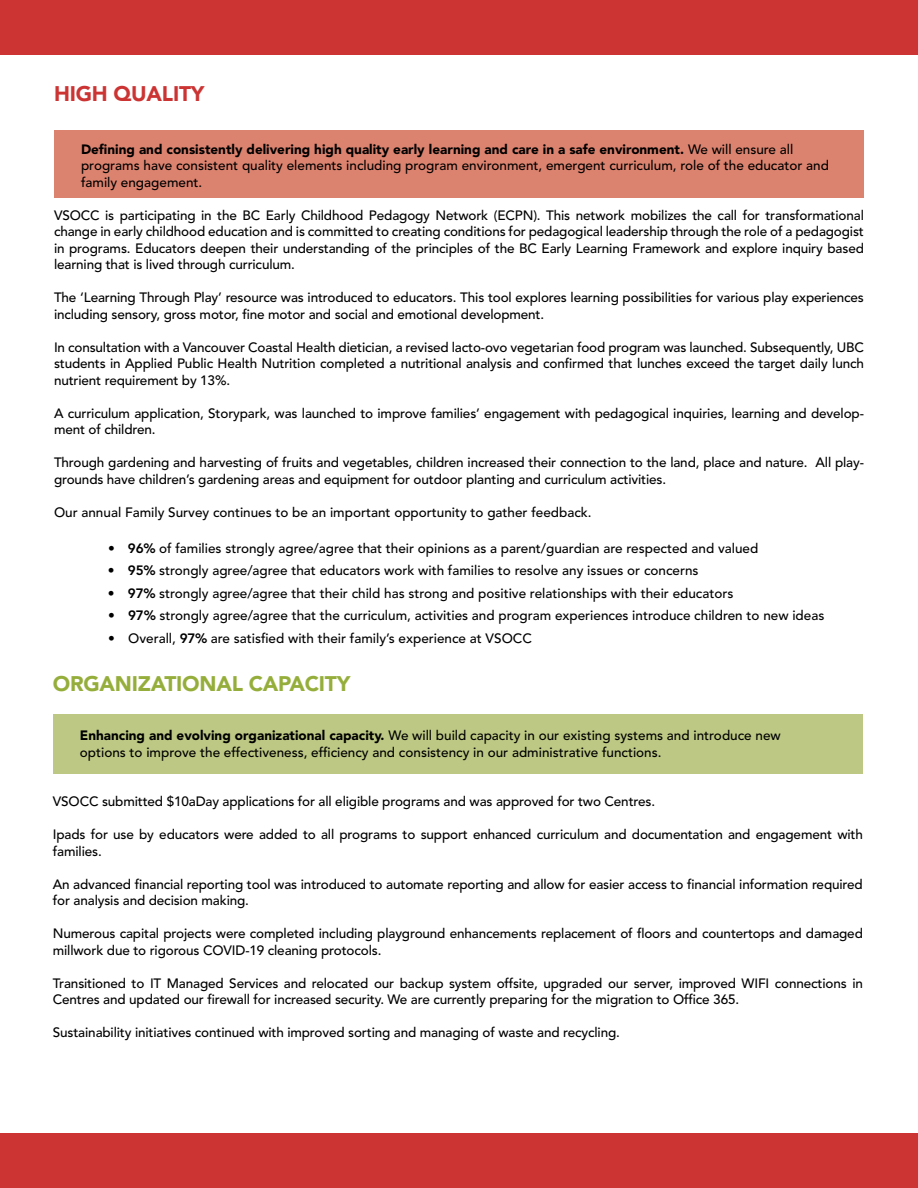
<style>
.page{position:relative;width:918px;height:1188px;background:#fff}
.page>*{position:absolute;margin:0;border:0;box-sizing:border-box;transform-origin:0 0}
.t1{font:900 21px "Avenir";letter-spacing:-.01em;color:#95ae3b}
.t2{font:900 21px "Avenir";letter-spacing:-.01em;color:#cb3433}
.t3{font:500 13.5px/16.5px "Avenir";letter-spacing:-.01em;color:#000}
.s1{font-weight:900}
.s2{font-weight:800}
</style>
<div class="page">
<div style="left:54px;top:130px;width:810px;height:68px;background:#dc836f"></div>
<div style="left:53px;top:714px;width:810px;height:59px;background:#bcc883"></div>
<div style="left:0;top:0;width:918px;height:55px;background:#c33"></div>
<div style="left:0;top:1133px;width:918px;height:55px;background:#c33"></div>
<h1 class="t2" style="left:54px;top:81px;width:152px">HIGH QUALITY</h1>
<p class="t3" style="left:81px;top:141px;width:750px"><span class="s1">Defining and consistently delivering high quality early learning and care in a safe environment.</span> We will ensure all programs have consistent quality elements including program environment, emergent curriculum, role of the educator and family engagement.</p>
<p class="t3" style="left:54px;top:207px;width:811px;text-align:justify">VSOCC is participating in the BC Early Childhood Pedagogy Network (ECPN). This network mobilizes the call for transformational change in early childhood education and is committed to creating conditions for pedagogical leadership through the role of a pedagogist in programs. Educators deepen their understanding of the principles of the BC Early Learning Framework and explore inquiry based learning that is lived through curriculum.</p>
<p class="t3" style="left:54px;top:290px;width:811px">The ‘Learning Through Play’ resource was introduced to educators. This tool explores learning possibilities for various play experiences including sensory, gross motor, fine motor and social and emotional development.</p>
<p class="t3" style="left:54px;top:339px;width:811px;text-align:justify">In consultation with a Vancouver Coastal Health dietician, a revised lacto-ovo vegetarian food program was launched. Subsequently, UBC students in Applied Public Health Nutrition completed a nutritional analysis and confirmed that lunches exceed the target daily lunch nutrient requirement by 13%.</p>
<p class="t3" style="left:54px;top:405px;width:811px">A curriculum application, Storypark, was launched to improve families’ engagement with pedagogical inquiries, learning and develop&shy;ment of children.</p>
<p class="t3" style="left:54px;top:455px;width:812px">Through gardening and harvesting of fruits and vegetables, children increased their connection to the land, place and nature. All play&shy;grounds have children’s gardening areas and equipment for outdoor planting and curriculum activities.</p>
<p class="t3" style="left:54px;top:504px;width:539px">Our annual Family Survey continues to be an important opportunity to gather feedback.</p>
<p class="t3" style="left:108px;top:540px;width:652px">• <span class="s2">96%</span> of families strongly agree/agree that their opinions as a parent/guardian are respected and valued</p>
<p class="t3" style="left:108px;top:563px;width:592px">• <span class="s2">95%</span> strongly agree/agree that educators work with families to resolve any issues or concerns</p>
<p class="t3" style="left:108px;top:585px;width:627px">• <span class="s2">97%</span> strongly agree/agree that their child has strong and positive relationships with their educators</p>
<p class="t3" style="left:108px;top:608px;width:718px">• <span class="s2">97%</span> strongly agree/agree that the curriculum, activities and program experiences introduce children to new ideas</p>
<p class="t3" style="left:108px;top:630px;width:425px">• Overall, <span class="s2">97%</span> are satisfied with their family’s experience at VSOCC</p>
<h1 class="t1" style="left:53px;top:671px;width:299px">ORGANIZATIONAL CAPACITY</h1>
<p class="t3" style="left:80px;top:728px;width:702px"><span class="s1">Enhancing and evolving organizational capacity.</span> We will build capacity in our existing systems and introduce new options to improve the effectiveness, efficiency and consistency in our administrative functions.</p>
<p class="t3" style="left:53px;top:794px;width:604px">VSOCC submitted $10aDay applications for all eligible programs and was approved for two Centres.</p>
<p class="t3" style="left:53px;top:827px;width:812px">Ipads for use by educators were added to all programs to support enhanced curriculum and documentation and engagement with families.</p>
<p class="t3" style="left:53px;top:876px;width:811px">An advanced financial reporting tool was introduced to automate reporting and allow for easier access to financial information required for analysis and decision making.</p>
<p class="t3" style="left:53px;top:926px;width:812px">Numerous capital projects were completed including playground enhancements replacement of floors and countertops and damaged millwork due to rigorous COVID-19 cleaning protocols.</p>
<p class="t3" style="left:53px;top:975px;width:812px">Transitioned to IT Managed Services and relocated our backup system offsite, upgraded our server, improved WIFI connections in<br>Centres and updated our firewall for increased security. We are currently preparing for the migration to Office 365.</p>
<p class="t3" style="left:53px;top:1025px;width:569px">Sustainability initiatives continued with improved sorting and managing of waste and recycling.</p>
</div>
